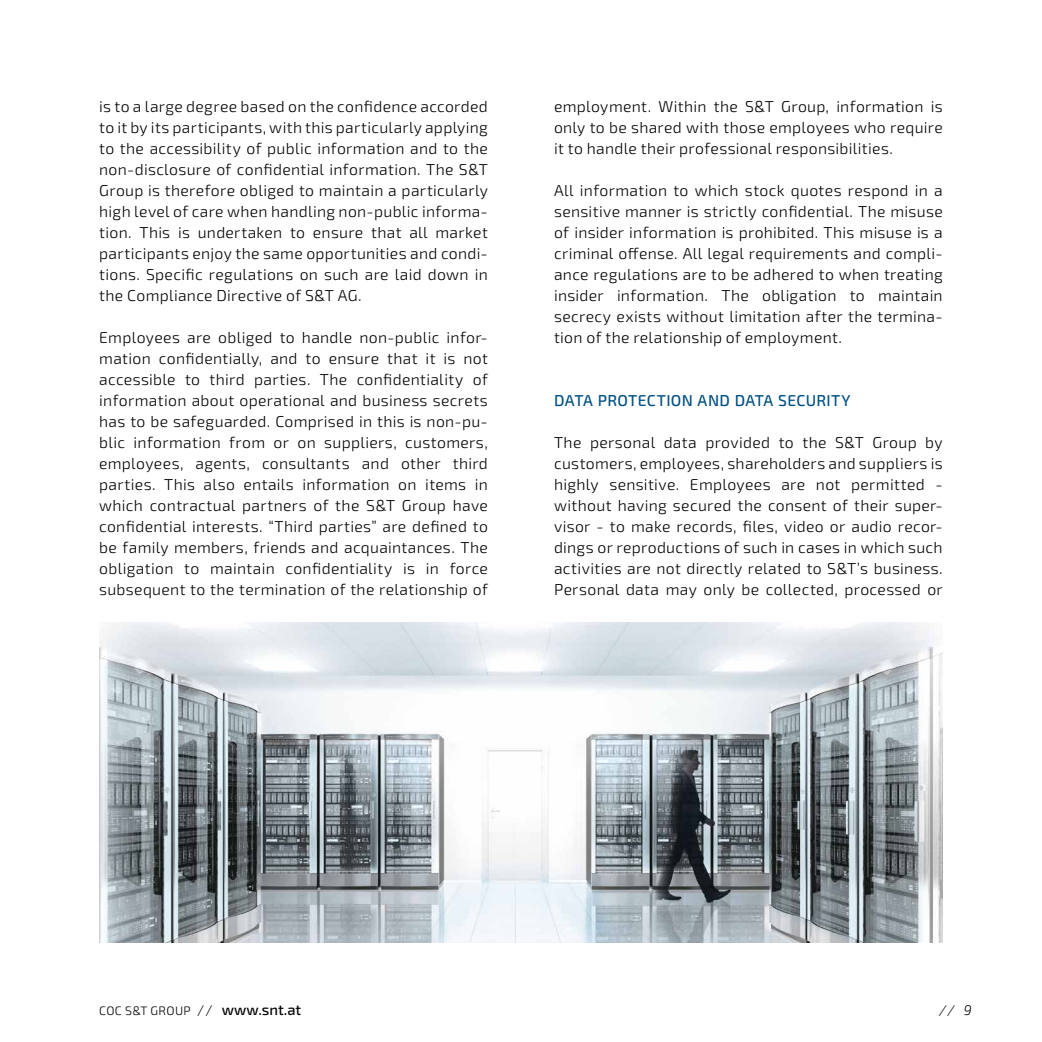
<style>
.page{position:relative;width:1042px;height:1042px;background:#fff}
.page>*{position:absolute;margin:0;border:0;box-sizing:border-box;transform-origin:0 0}
.t1{font:300 15.75px/21px "Sn T";letter-spacing:.02em;color:#000;text-align:justify}
.t2{font:500 15.75px "Sn T";letter-spacing:.02em;color:#005083}
.t3{font:italic 300 14px "Sn T";color:#000}
.t4{font:300 12.25px "Sn T";letter-spacing:.03em;color:#000}
.s1{font-size:14px}
.s2{font-weight:500;font-size:14.88px}
</style>
<div class="page">
<img style="left:99px;top:623px;width:844px;height:320px">
<p class="t1" style="left:99px;top:96px;width:390px">is to a large degree based on the confidence accorded to it by its participants, with this particularly applying to the accessibility of public information and to the non-disclosure of confidential information. The S&amp;T Group is therefore obliged to maintain a particularly high level of care when handling non-public informa&shy;tion. This is undertaken to ensure that all market participants enjoy the same opportunities and condi&shy;tions. Specific regulations on such are laid down in the Compliance Directive of S&amp;T AG.</p>
<p class="t1" style="left:99px;top:327px;width:390px">Employees are obliged to handle non-public infor&shy;mation confidentially, and to ensure that it is not accessible to third parties. The confidentiality of information about operational and business secrets has to be safeguarded. Comprised in this is non-pu&shy;blic information from or on suppliers, customers, employees, agents, consultants and other third parties. This also entails information on items in which contractual partners of the S&amp;T Group have confidential interests. “Third parties” are defined to be family members, friends and acquaintances. The obligation to maintain confidentiality is in force subsequent to the termination of the relationship of</p>
<p class="t1" style="left:554px;top:96px;width:390px">employment. Within the S&amp;T Group, information is only to be shared with those employees who require it to handle their professional responsibilities.</p>
<p class="t1" style="left:554px;top:180px;width:390px">All information to which stock quotes respond in a sensitive manner is strictly confidential. The misuse of insider information is prohibited. This misuse is a criminal offense. All legal requirements and compli&shy;ance regulations are to be adhered to when treating insider information. The obligation to maintain secrecy exists without limitation after the termina&shy;tion of the relationship of employment.</p>
<p class="t2" style="left:554px;top:391px;width:298px">DATA PROTECTION AND DATA SECURITY</p>
<p class="t1" style="left:554px;top:432px;width:390px">The personal data provided to the S&amp;T Group by customers, employees, shareholders and suppliers is highly sensitive. Employees are not permitted - without having secured the consent of their super&shy;visor - to make records, files, video or audio recor&shy;dings or reproductions of such in cases in which such activities are not directly related to S&amp;T’s business.<br>Personal data may only be collected, processed or</p>
<p class="t4" style="left:99px;top:1004px;width:204px">COC S&amp;T GROUP <span class="s1">//</span> <span class="s2">www.snt.at</span></p>
<p class="t3" style="left:939px;top:1002px;width:34px">// 9</p>
</div>
